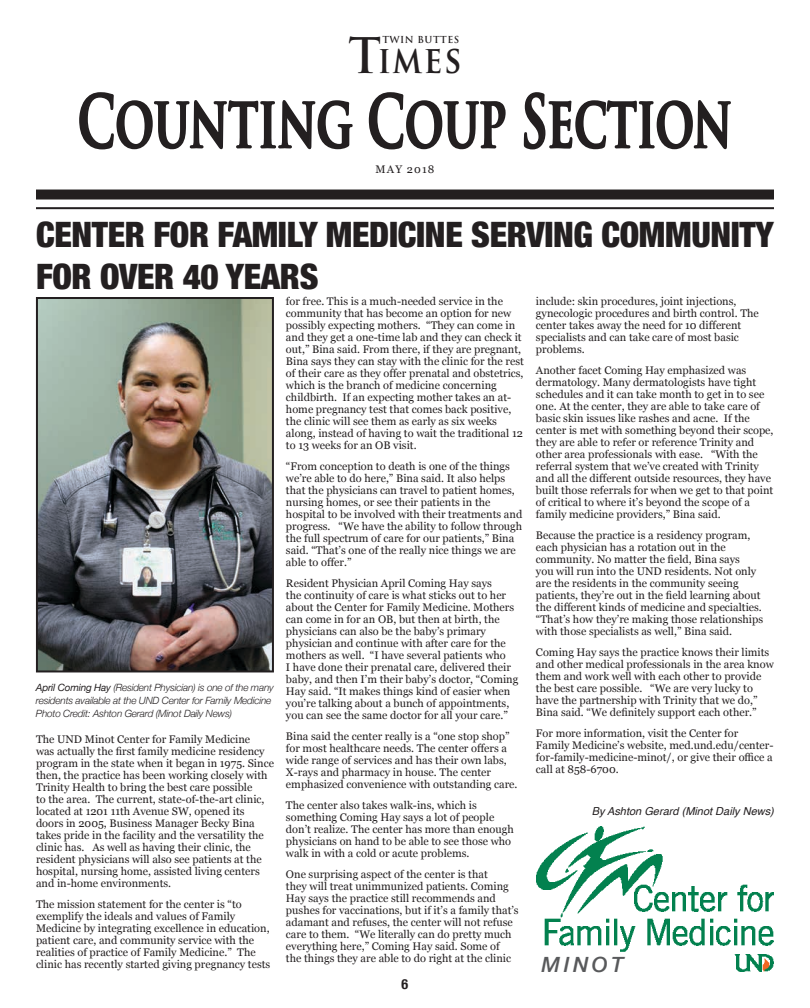
<style>
.page{position:relative;width:810px;height:1008px;background:#fff}
.page>*{position:absolute;margin:0;border:0;box-sizing:border-box;transform-origin:0 0}
.t1{font:700 70.5px "Trajan Pro";color:#231f20;scale:.67 1}
.t2{font:700 37.5px "Trajan Pro";color:#231f20;scale:.86 1}
.t3{font:900 condensed 35px/42px "Helvetica Neue";letter-spacing:-.01em;color:#231f20}
.t4{font:italic 500 21px "Helvetica Neue";letter-spacing:.17em;color:#58595b}
.t5{font:700 condensed 14px "Helvetica Neue";color:#231f20}
.t6{font:11px/12px "Georgia";color:#231f20}
.t7{font:italic 11px "Helvetica";color:#231f20}
.t8{font:italic 300 10px/13px "Helvetica Neue";letter-spacing:-.02em;color:#231f20}
.t9{font:700 9.4px "Trajan Pro";letter-spacing:.05em;color:#231f20}
.s1{font-size:47.8px}
.s2{font-weight:400}
</style>
<div class="page">
<svg style="left:79px;top:92px;width:274px;height:58px"></svg>
<svg style="left:368px;top:92px;width:138px;height:58px"></svg>
<svg style="left:523px;top:92px;width:209px;height:118px"></svg>
<div style="left:36px;top:190px;width:738px;height:10px;background:#231f20"></div>
<hr style="left:36px;top:207px;width:738px;height:2px;background:#231f20">
<img style="left:39px;top:300px;width:232px;height:369px">
<div style="left:36px;top:297px;width:238px;height:375px;border:2px solid #231f20"></div>
<img style="left:536px;top:826px;width:238px;height:146px">
<div style="left:541px;top:952px;width:191px;height:24px;background:#fff"></div>
<p class="t9" style="left:382px;top:34px;width:78px">Twin Buttes</p>
<h2 class="t2" style="left:348px;top:36px;width:133px"><span class="s1">T</span>imes</h2>
<h1 class="t1" style="left:78px;top:78px;width:979px">Counting Coup Section</h1>
<p class="t6" style="left:376px;top:162px;width:60px">May 2018</p>
<h3 class="t3" style="left:36px;top:212px;width:739px">CENTER FOR FAMILY MEDICINE SERVING COMMUNITY<br>FOR OVER 40 YEARS</h3>
<p class="t8" style="left:36px;top:680px;width:239px"><span class="s2">April Coming Hay</span> (Resident Physician) is one of the many residents available at the UND Center for Family Medicine<br>Photo Credit: Ashton Gerard (Minot Daily News)</p>
<p class="t6" style="left:36px;top:733px;width:239px">The UND Minot Center for Family Medicine<br>was actually the first family medicine residency program in the state when it began in 1975. Since then, the practice has been working closely with Trinity Health to bring the best care possible<br>to the area. The current, state-of-the-art clinic, located at 1201 11th Avenue SW, opened its doors in 2005, Business Manager Becky Bina takes pride in the facility and the versatility the clinic has. As well as having their clinic, the resident physicians will also see patients at the hospital, nursing home, assisted living centers and in-home environments.</p>
<p class="t6" style="left:36px;top:898px;width:236px">The mission statement for the center is “to exemplify the ideals and values of Family Medicine by integrating excellence in education, patient care, and community service with the realities of practice of Family Medicine.” The clinic has recently started giving pregnancy tests</p>
<p class="t6" style="left:286px;top:295px;width:239px">for free. This is a much-needed service in the community that has become an option for new possibly expecting mothers. “They can come in and they get a one-time lab and they can check it out,” Bina said. From there, if they are pregnant, Bina says they can stay with the clinic for the rest of their care as they offer prenatal and obstetrics, which is the branch of medicine concerning childbirth. If an expecting mother takes an at&shy;home pregnancy test that comes back positive, the clinic will see them as early as six weeks along, instead of having to wait the traditional 12 to 13 weeks for an OB visit.</p>
<p class="t6" style="left:286px;top:460px;width:238px">“From conception to death is one of the things we’re able to do here,” Bina said. It also helps that the physicians can travel to patient homes, nursing homes, or see their patients in the hospital to be involved with their treatments and progress. “We have the ability to follow through the full spectrum of care for our patients,” Bina said. “That’s one of the really nice things we are able to offer.”</p>
<p class="t6" style="left:286px;top:577px;width:234px">Resident Physician April Coming Hay says<br>the continuity of care is what sticks out to her about the Center for Family Medicine. Mothers can come in for an OB, but then at birth, the physicians can also be the baby’s primary physician and continue with after care for the mothers as well. “I have several patients who<br>I have done their prenatal care, delivered their baby, and then I’m their baby’s doctor, “Coming Hay said. “It makes things kind of easier when you’re talking about a bunch of appointments, you can see the same doctor for all your care.”</p>
<p class="t6" style="left:286px;top:730px;width:233px">Bina said the center really is a “one stop shop” for most healthcare needs. The center offers a wide range of services and has their own labs, X-rays and pharmacy in house. The center emphasized convenience with outstanding care.</p>
<p class="t6" style="left:286px;top:799px;width:229px">The center also takes walk-ins, which is something Coming Hay says a lot of people don’t realize. The center has more than enough physicians on hand to be able to see those who walk in with a cold or acute problems.</p>
<p class="t6" style="left:286px;top:868px;width:234px">One surprising aspect of the center is that<br>they will treat unimmunized patients. Coming Hay says the practice still recommends and pushes for vaccinations, but if it’s a family that’s adamant and refuses, the center will not refuse care to them. “We literally can do pretty much everything here,” Coming Hay said. Some of<br>the things they are able to do right at the clinic</p>
<p class="t5" style="left:402px;top:973px;width:8px">6</p>
<p class="t6" style="left:536px;top:295px;width:224px">include: skin procedures, joint injections, gynecologic procedures and birth control. The center takes away the need for 10 different specialists and can take care of most basic problems.</p>
<p class="t6" style="left:536px;top:364px;width:239px">Another facet Coming Hay emphasized was dermatology. Many dermatologists have tight schedules and it can take month to get in to see one. At the center, they are able to take care of basic skin issues like rashes and acne. If the center is met with something beyond their scope, they are able to refer or reference Trinity and other area professionals with ease. “With the referral system that we’ve created with Trinity and all the different outside resources, they have built those referrals for when we get to that point of critical to where it’s beyond the scope of a family medicine providers,” Bina said.</p>
<p class="t6" style="left:536px;top:529px;width:229px">Because the practice is a residency program, each physician has a rotation out in the community. No matter the field, Bina says<br>you will run into the UND residents. Not only are the residents in the community seeing patients, they’re out in the field learning about the different kinds of medicine and specialties. “That’s how they’re making those relationships with those specialists as well,” Bina said.</p>
<p class="t6" style="left:536px;top:646px;width:239px">Coming Hay says the practice knows their limits and other medical professionals in the area know them and work well with each other to provide the best care possible. “We are very lucky to have the partnership with Trinity that we do,” Bina said. “We definitely support each other.”</p>
<p class="t6" style="left:536px;top:727px;width:239px">For more information, visit the Center for Family Medicine’s website, med.und.edu/center&shy;for-family-medicine-minot/, or give their office a call at 858-6700.</p>
<p class="t7" style="left:592px;top:803px;width:184px">By Ashton Gerard (Minot Daily News)</p>
<h3 class="t4" style="left:541px;top:947px;width:84px">Minot</h3>
</div>
